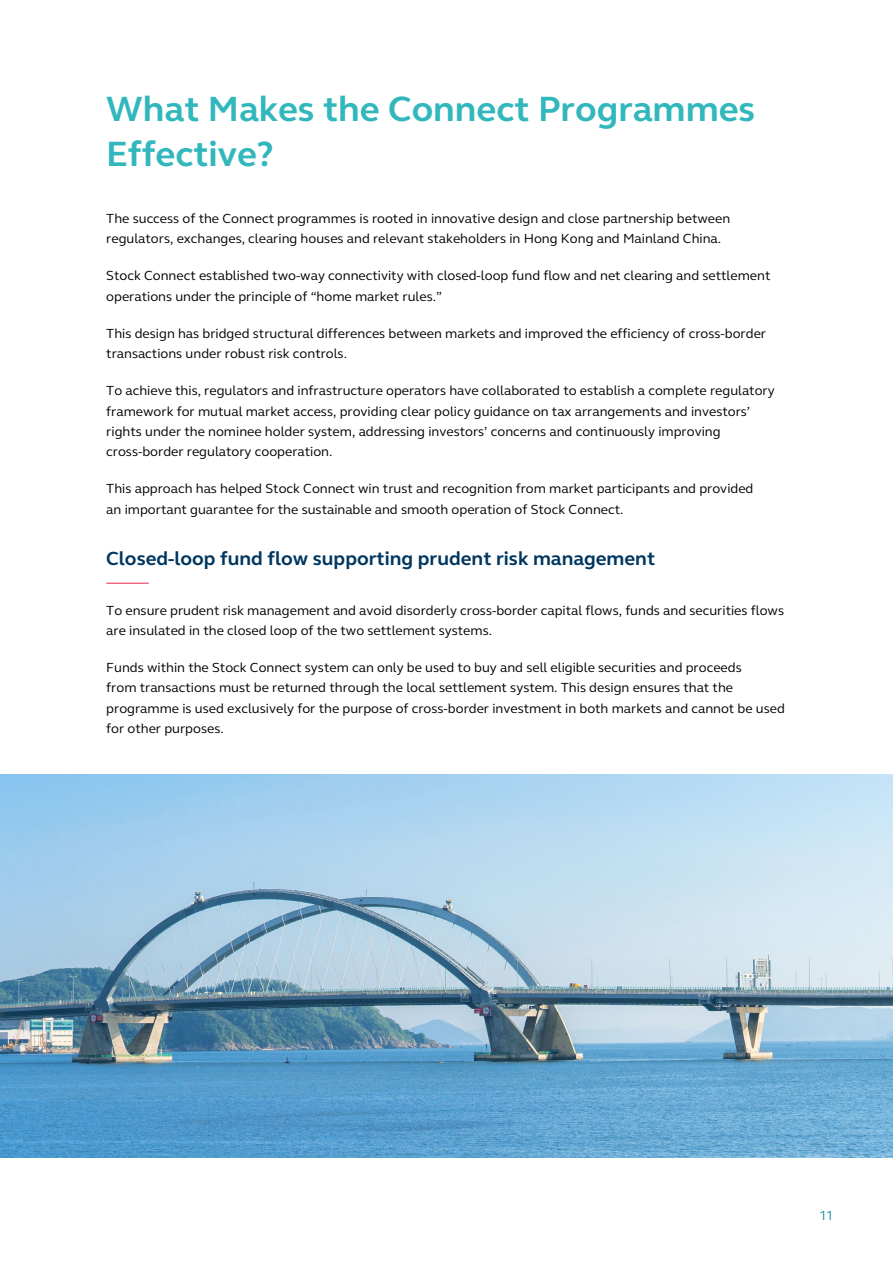
<style>
.page{position:relative;width:893px;height:1263px;background:#fff}
.page>*{position:absolute;margin:0;border:0;box-sizing:border-box;transform-origin:0 0}
.t1{font:700 36px/45px "FS Elliot Pro";color:#31b7bc}
.t2{font:700 19.5px "FS Elliot Pro";color:#00365f}
.t3{font:13.5px/20.2px "FS Elliot Pro";color:#000}
.t4{font:13.5px "FS Elliot Pro";color:#1f8ca5}
</style>
<div class="page">
<img style="left:0;top:775px;width:893px;height:382px">
<hr style="left:106px;top:583px;width:43px;height:1px;background:#e62645">
<h1 class="t1" style="left:106px;top:85px;width:650px">What Makes the Connect Programmes<br>Effective?</h1>
<p class="t3" style="left:106px;top:208px;width:625px">The success of the Connect programmes is rooted in innovative design and close partnership between regulators, exchanges, clearing houses and relevant stakeholders in Hong Kong and Mainland China.</p>
<p class="t3" style="left:106px;top:265px;width:666px">Stock Connect established two-way connectivity with closed-loop fund flow and net clearing and settlement operations under the principle of “home market rules.”</p>
<p class="t3" style="left:106px;top:323px;width:661px">This design has bridged structural differences between markets and improved the efficiency of cross-border transactions under robust risk controls.</p>
<p class="t3" style="left:106px;top:380px;width:670px">To achieve this, regulators and infrastructure operators have collaborated to establish a complete regulatory framework for mutual market access, providing clear policy guidance on tax arrangements and investors’ rights under the nominee holder system, addressing investors’ concerns and continuously improving cross-border regulatory cooperation.</p>
<p class="t3" style="left:106px;top:478px;width:649px">This approach has helped Stock Connect win trust and recognition from market participants and provided an important guarantee for the sustainable and smooth operation of Stock Connect.</p>
<h2 class="t2" style="left:106px;top:545px;width:550px">Closed-loop fund flow supporting prudent risk management</h2>
<p class="t3" style="left:106px;top:600px;width:679px">To ensure prudent risk management and avoid disorderly cross-border capital flows, funds and securities flows are insulated in the closed loop of the two settlement systems.</p>
<p class="t3" style="left:106px;top:657px;width:680px">Funds within the Stock Connect system can only be used to buy and sell eligible securities and proceeds<br>from transactions must be returned through the local settlement system. This design ensures that the programme is used exclusively for the purpose of cross-border investment in both markets and cannot be used for other purposes.</p>
<p class="t4" style="left:819px;top:1207px;width:16px">11</p>
</div>
